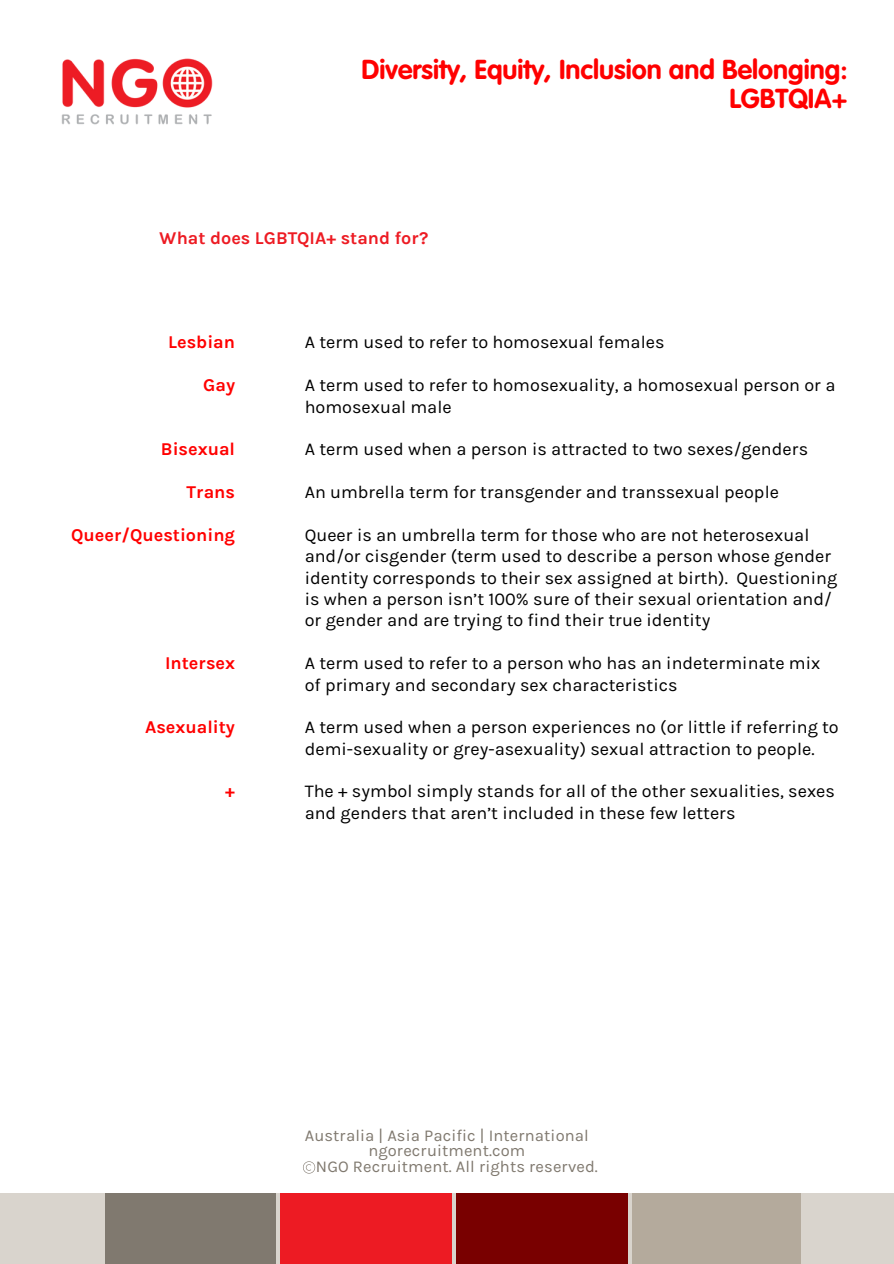
<style>
.page{position:relative;width:894px;height:1264px;background:#fff}
.page>*{position:absolute;margin:0;border:0;box-sizing:border-box;transform-origin:0 0}
.t1{font:700 27px/29.2px "VAG Rounded Std";color:#f00;text-align:right}
.t2{font:18px/21.3px "Karla";color:#000}
.t3{font:700 18px "Karla";color:#f00}
.t4{font:700 18px "Karla";color:#ed1b23}
.t5{font:16.5px "Karla";letter-spacing:.005em;color:#80796f}
</style>
<div class="page">
<div style="left:0;top:1193px;width:893px;height:70px;background:#d9d4cd"></div>
<div style="left:106px;top:1193px;width:170px;height:70px;background:#80796f"></div>
<div style="left:280px;top:1193px;width:172px;height:70px;background:#ed1b23"></div>
<div style="left:456px;top:1193px;width:171px;height:70px;background:#790000"></div>
<div style="left:632px;top:1193px;width:168px;height:70px;background:#b4aa9c"></div>
<img style="left:61px;top:58px;width:152px;height:67px">
<svg style="left:303px;top:1161px;width:12px;height:12px"></svg>
<h1 class="t1" style="left:361px;top:57px;width:487px">Diversity, Equity, Inclusion and Belonging:<br>LGBTQIA+</h1>
<p class="t4" style="left:159px;top:228px;width:270px">What does LGBTQIA+ stand for?</p>
<h2 class="t3" style="left:168px;top:332px;width:68px">Lesbian</h2>
<p class="t3" style="left:203px;top:374px;width:33px">Gay</p>
<p class="t3" style="left:161px;top:439px;width:76px">Bisexual</p>
<p class="t3" style="left:186px;top:481px;width:50px">Trans</p>
<p class="t3" style="left:71px;top:524px;width:165px">Queer/Questioning</p>
<p class="t3" style="left:165px;top:652px;width:72px">Intersex</p>
<p class="t3" style="left:145px;top:716px;width:91px">Asexuality</p>
<p class="t3" style="left:225px;top:781px;width:11px">+</p>
<h2 class="t2" style="left:304px;top:332px;width:361px">A term used to refer to homosexual females</h2>
<h2 class="t2" style="left:304px;top:374px;width:532px">A term used to refer to homosexuality, a homosexual person or a homosexual male</h2>
<h2 class="t2" style="left:304px;top:438px;width:505px">A term used when a person is attracted to two sexes/genders</h2>
<h2 class="t2" style="left:304px;top:481px;width:475px">An umbrella term for transgender and transsexual people</h2>
<h2 class="t2" style="left:304px;top:524px;width:534px">Queer is an umbrella term for those who are not heterosexual and/or cisgender (term used to describe a person whose gender identity corresponds to their sex assigned at birth). Questioning is when a person isn’t 100% sure of their sexual orientation and/ or gender and are trying to find their true identity</h2>
<h2 class="t2" style="left:304px;top:652px;width:517px">A term used to refer to a person who has an indeterminate mix of primary and secondary sex characteristics</h2>
<h2 class="t2" style="left:304px;top:716px;width:535px">A term used when a person experiences no (or little if referring to demi-sexuality or grey-asexuality) sexual attraction to people.</h2>
<h2 class="t2" style="left:304px;top:780px;width:531px">The + symbol simply stands for all of the other sexualities, sexes and genders that aren’t included in these few letters</h2>
<p class="t5" style="left:305px;top:1125px;width:285px">Australia | Asia Pacific | International</p>
<p class="t5" style="left:368px;top:1141px;width:158px">ngorecruitment.com</p>
<p class="t5" style="left:316px;top:1156px;width:283px">NGO Recruitment. All rights reserved.</p>
</div>
